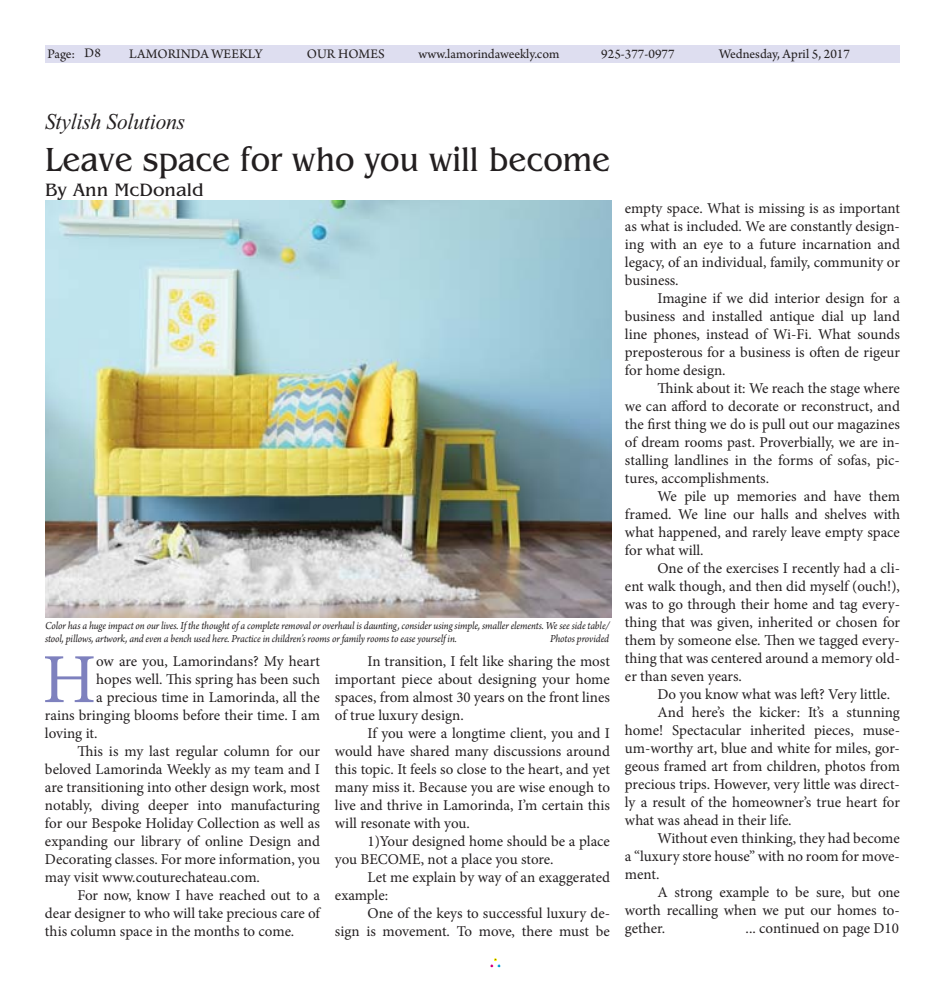
<style>
.page{position:relative;width:945px;height:990px;background:#fff}
.page>*{position:absolute;margin:0;border:0;box-sizing:border-box;transform-origin:0 0}
.t1{font:70.38px "Minion Pro";color:#7e81be}
.t2{font:35px "Benguiat";letter-spacing:-.005em;color:#231f20;scale:.9 1}
.t3{font:italic 22.5px "Times New Roman";letter-spacing:-.005em;color:#231f20;scale:.95 1}
.t4{font:18.75px "Benguiat";color:#231f20}
.t5{font:15px/18px "Minion Pro";color:#231f20;text-align:justify}
.t6{font:13.75px "Arno Pro";color:#231f20}
.t7{font:italic 11.25px/13.5px "Arno Pro";letter-spacing:-.01em;color:#231f20;scale:.94 1}
</style>
<div class="page">
<div style="left:490px;top:958px;width:11px;height:10px;border:1px solid #fff"></div>
<div style="left:45px;top:45px;width:855px;height:17px;background:#dedef0"></div>
<img style="left:45px;top:200px;width:567px;height:417px">
<p class="t6" style="left:85px;top:44px;width:18px">D8</p>
<p class="t6" style="left:719px;top:45px;width:132px">Wednesday, April 5, 2017</p>
<p class="t6" style="left:48px;top:45px;width:29px">Page:</p>
<p class="t6" style="left:129px;top:45px;width:135px">LAMORINDA WEEKLY</p>
<p class="t6" style="left:307px;top:45px;width:79px">OUR HOMES</p>
<p class="t6" style="left:419px;top:45px;width:142px">www.lamorindaweekly.com</p>
<p class="t6" style="left:601px;top:45px;width:75px">925-377-0977</p>
<h3 class="t3" style="left:45px;top:114px;width:149px">Stylish Solutions</h3>
<h2 class="t2" style="left:45px;top:139px;width:630px">Leave space for who you will become</h2>
<p class="t4" style="left:45px;top:179px;width:160px">By Ann McDonald</p>
<p class="t7" style="left:45px;top:620px;width:603px">Color has a huge impact on our lives. If the thought of a complete removal or overhaul is daunting, consider using simple, smaller elements. We see side table/ stool, pillows, artwork, and even a bench used here. Practice in children’s rooms or family rooms to ease yourself in.</p>
<p class="t7" style="left:550px;top:633px;width:64px">Photos provided</p>
<h1 class="t1" style="left:42px;top:652px;width:55px">H</h1>
<p class="t5" style="left:96px;top:654px;width:225px">ow are you, Lamorindans? My heart</p>
<p class="t5" style="left:96px;top:672px;width:225px">hopes well. This spring has been such</p>
<p class="t5" style="left:96px;top:690px;width:225px">a precious time in Lamorinda, all the</p>
<p class="t5" style="left:45px;top:708px;width:276px">rains bringing blooms before their time. I am</p>
<p class="t5" style="left:45px;top:726px;width:54px">loving it.</p>
<p class="t5" style="left:78px;top:744px;width:244px">This is my last regular column for our</p>
<p class="t5" style="left:45px;top:762px;width:277px">beloved Lamorinda Weekly as my team and I</p>
<p class="t5" style="left:45px;top:780px;width:277px">are transitioning into other design work, most</p>
<p class="t5" style="left:45px;top:798px;width:276px">notably, diving deeper into manufacturing</p>
<p class="t5" style="left:45px;top:816px;width:276px">for our Bespoke Holiday Collection as well as</p>
<p class="t5" style="left:45px;top:834px;width:277px">expanding our library of online Design and</p>
<p class="t5" style="left:45px;top:852px;width:277px">Decorating classes. For more information, you</p>
<p class="t5" style="left:45px;top:870px;width:217px">may visit www.couturechateau.com.</p>
<p class="t5" style="left:78px;top:888px;width:244px">For now, know I have reached out to a</p>
<p class="t5" style="left:45px;top:906px;width:277px">dear designer to who will take precious care of</p>
<p class="t5" style="left:45px;top:924px;width:251px">this column space in the months to come.</p>
<p class="t5" style="left:335px;top:654px;width:277px;text-indent:33px">In transition, I felt like sharing the most important piece about designing your home spaces, from almost 30 years on the front lines of true luxury design.</p>
<p class="t5" style="left:335px;top:726px;width:277px;text-indent:33px">If you were a longtime client, you and I would have shared many discussions around this topic. It feels so close to the heart, and yet many miss it. Because you are wise enough to live and thrive in Lamorinda, I’m certain this will resonate with you.</p>
<p class="t5" style="left:335px;top:834px;width:276px;text-indent:33px">1)Your designed home should be a place you BECOME, not a place you store.</p>
<p class="t5" style="left:335px;top:870px;width:277px;text-indent:33px">Let me explain by way of an exaggerated example:</p>
<p class="t5" style="left:335px;top:906px;width:277px;text-align:right">One of the keys to successful luxury de-<br>sign is movement. To move, there must be</p>
<p class="t5" style="left:625px;top:201px;width:277px">empty space. What is missing is as important as what is included. We are constantly design&shy;ing with an eye to a future incarnation and legacy, of an individual, family, community or business.</p>
<p class="t5" style="left:625px;top:291px;width:277px;text-indent:33px">Imagine if we did interior design for a business and installed antique dial up land line phones, instead of Wi-Fi. What sounds preposterous for a business is often de rigeur for home design.</p>
<p class="t5" style="left:625px;top:381px;width:277px;text-indent:33px">Think about it: We reach the stage where we can afford to decorate or reconstruct, and the first thing we do is pull out our magazines of dream rooms past. Proverbially, we are in&shy;stalling landlines in the forms of sofas, pic&shy;tures, accomplishments.</p>
<p class="t5" style="left:625px;top:489px;width:277px;text-indent:33px">We pile up memories and have them framed. We line our halls and shelves with what happened, and rarely leave empty space for what will.</p>
<p class="t5" style="left:625px;top:561px;width:277px;text-indent:33px">One of the exercises I recently had a cli&shy;ent walk though, and then did myself (ouch!), was to go through their home and tag every&shy;thing that was given, inherited or chosen for them by someone else. Then we tagged every&shy;thing that was centered around a memory old&shy;er than seven years.</p>
<p class="t5" style="left:657px;top:687px;width:234px">Do you know what was left? Very little.</p>
<p class="t5" style="left:657px;top:705px;width:244px">And here’s the kicker: It’s a stunning</p>
<p class="t5" style="left:625px;top:723px;width:277px">home! Spectacular inherited pieces, muse-</p>
<p class="t5" style="left:625px;top:741px;width:277px">um-worthy art, blue and white for miles, gor-</p>
<p class="t5" style="left:625px;top:759px;width:276px">geous framed art from children, photos from</p>
<p class="t5" style="left:625px;top:777px;width:277px">precious trips. However, very little was direct-</p>
<p class="t5" style="left:625px;top:795px;width:277px">ly a result of the homeowner’s true heart for</p>
<p class="t5" style="left:625px;top:813px;width:168px">what was ahead in their life.</p>
<p class="t5" style="left:657px;top:831px;width:244px">Without even thinking, they had become</p>
<p class="t5" style="left:625px;top:849px;width:277px">a “luxury store house” with no room for move-</p>
<p class="t5" style="left:625px;top:867px;width:36px">ment.</p>
<p class="t5" style="left:657px;top:885px;width:244px">A strong example to be sure, but one</p>
<p class="t5" style="left:625px;top:903px;width:276px">worth recalling when we put our homes to-</p>
<p class="t5" style="left:625px;top:921px;width:42px">gether.</p>
<p class="t5" style="left:746px;top:921px;width:155px">... continued on page D10</p>
</div>
